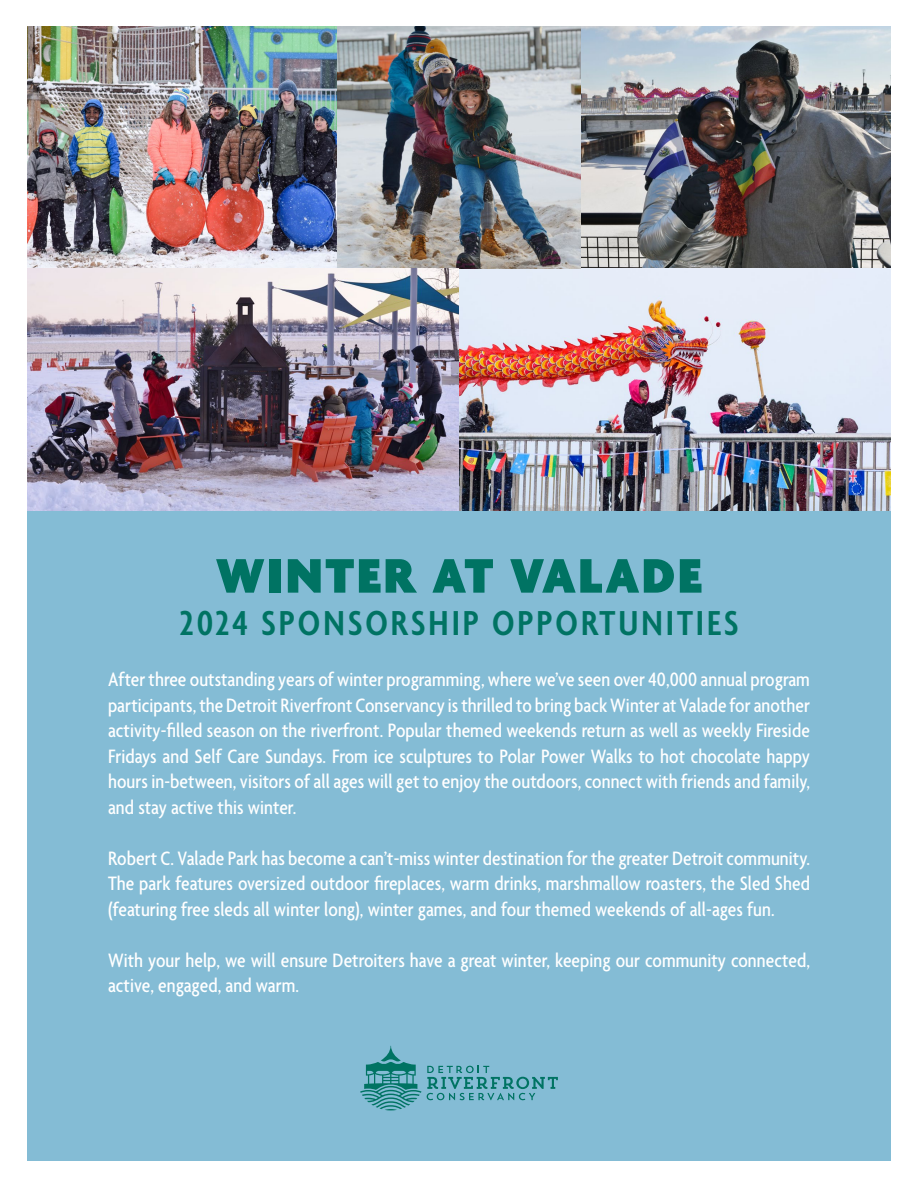
<style>
.page{position:relative;width:918px;height:1188px;background:#fff}
.page>*{position:absolute;margin:0;border:0;box-sizing:border-box;transform-origin:0 0}
.t1{font:900 52.5px "Agenda";letter-spacing:.05em;color:#007363}
.t2{font:600 condensed 37.5px "Agenda";letter-spacing:.08em;color:#007363}
.t3{font:500 condensed 21px/25.5px "Agenda";letter-spacing:.005em;color:#fff;text-align:justify}
</style>
<div class="page">
<div style="left:27px;top:510px;width:864px;height:651px;background:#84bcd5"></div>
<svg style="left:360px;top:1046px;width:198px;height:64px;background:#6caec0"></svg>
<img style="left:27px;top:27px;width:864px;height:483px">
<h1 class="t1" style="left:216px;top:548px;width:487px">WINTER AT VALADE</h1>
<h2 class="t2" style="left:179px;top:602px;width:561px">2024 SPONSORSHIP OPPORTUNITIES</h2>
<p class="t3" style="left:108px;top:668px;width:704px">After three outstanding years of winter programming, where we’ve seen over 40,000 annual program participants, the Detroit Riverfront Conservancy is thrilled to bring back Winter at Valade for another activity-filled season on the riverfront. Popular themed weekends return as well as weekly Fireside Fridays and Self Care Sundays. From ice sculptures to Polar Power Walks to hot chocolate happy hours in-between, visitors of all ages will get to enjoy the outdoors, connect with friends and family, and stay active this winter.</p>
<p class="t3" style="left:108px;top:847px;width:704px">Robert C. Valade Park has become a can’t-miss winter destination for the greater Detroit community.<br>The park features oversized outdoor fireplaces, warm drinks, marshmallow roasters, the Sled Shed (featuring free sleds all winter long), winter games, and four themed weekends of all-ages fun.</p>
<p class="t3" style="left:108px;top:949px;width:704px">With your help, we will ensure Detroiters have a great winter, keeping our community connected, active, engaged, and warm.</p>
</div>
